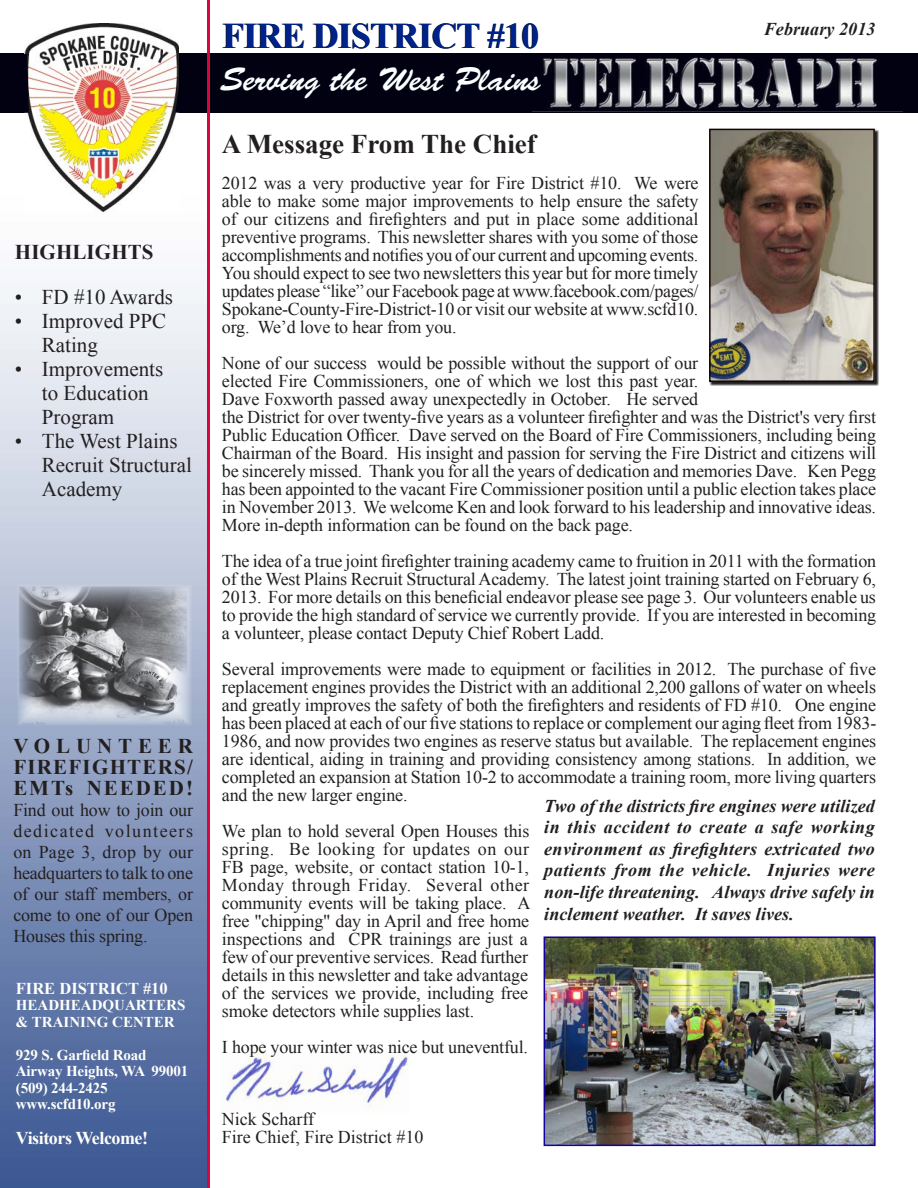
<style>
.page{position:relative;width:918px;height:1188px;background:#fff}
.page>*{position:absolute;margin:0;border:0;box-sizing:border-box;transform-origin:0 0}
.t1{font:700 36px "Times New Roman";letter-spacing:-.025em;color:#00238b}
.t2{font:33px "Brush Script Std";color:#faffff}
.t3{font:700 27px "Times New Roman";color:#231f20}
.t4{font:21px/24px "Times New Roman";color:#231f20}
.t5{font:700 21px/21px "Times New Roman";letter-spacing:.06em;color:#231f20;text-align:justify}
.t6{font:700 21px "Times New Roman";letter-spacing:.005em;color:#231f20}
.t7{font:18px/18px "Times New Roman";letter-spacing:-.01em;color:#231f20;text-align:justify}
.t8{font:italic 700 18px/21.6px "Times New Roman";letter-spacing:.005em;color:#231f20;text-align:justify}
.t9{font:700 18px "Times New Roman";letter-spacing:-.025em;color:#fffffb}
.t10{font:700 16.5px "Times New Roman";color:#fffffb}
.t11{font:700 15px/16.5px "Times New Roman";letter-spacing:-.01em;color:#fffffb}
</style>
<div class="page">
<div style="left:0;top:54px;width:918px;height:59px;background:#010111"></div>
<img style="left:225px;top:1052px;width:183px;height:58px">
<img style="left:0;top:195px;width:208px;height:993px">
<img style="left:17px;top:585px;width:174px;height:140px">
<svg style="left:709px;top:129px;width:170px;height:257px;background:#605d5e"></svg>
<img style="left:712px;top:132px;width:160px;height:247px">
<div style="left:709px;top:129px;width:166px;height:253px;border:2px solid #120404"></div>
<img style="left:25px;top:24px;width:153px;height:187px">
<hr style="left:208px;top:0;width:2px;height:1188px;background:#d8073d">
<img style="left:546px;top:939px;width:326px;height:204px">
<div style="left:543px;top:936px;width:332px;height:210px;border:2px solid #12009f"></div>
<img style="left:542px;top:57px;width:336px;height:54px">
<svg style="left:175px;top:72px;width:4px;height:41px"></svg>
<svg style="left:24px;top:54px;width:5px;height:59px"></svg>
<p class="t6" style="left:15px;top:237px;width:140px">HIGHLIGHTS</p>
<p class="t4" style="left:15px;top:285px;width:160px">• FD #10 Awards</p>
<p class="t4" style="left:42px;top:309px;width:126px;text-indent:-27px">• Improved PPC<br>Rating</p>
<p class="t4" style="left:42px;top:357px;width:123px;text-indent:-27px">• Improvements to Education<br>Program</p>
<p class="t4" style="left:42px;top:429px;width:151px;text-indent:-27px">• The West Plains<br>Recruit Structural<br>Academy</p>
<p class="t5" style="left:13px;top:735px;width:181px">VOLUNTEER FIREFIGHTERS/ EMTs NEEDED!</p>
<p class="t7" style="left:13px;top:799px;width:181px;line-height:21px">Find out how to join our dedicated volunteers on Page 3, drop by our headquarters to talk to one of our staff members, or come to one of our Open Houses this spring.</p>
<p class="t10" style="left:16px;top:977px;width:153px">FIRE DISTRICT #10</p>
<p class="t11" style="left:16px;top:996px;width:171px">HEADHEADQUARTERS &amp; TRAINING CENTER</p>
<p class="t11" style="left:16px;top:1046px;width:174px">929 S. Garfield Road<br>Airway Heights, WA 99001 (509) 244-2425 www.scfd10.org</p>
<p class="t9" style="left:16px;top:1125px;width:134px">Visitors Welcome!</p>
<h1 class="t1" style="left:223px;top:11px;width:318px">FIRE DISTRICT #10</h1>
<h2 class="t2" style="left:220px;top:61px;width:322px">Serving the West Plains</h2>
<p class="t8" style="left:764px;top:17px;width:113px">February 2013</p>
<h3 class="t3" style="left:222px;top:125px;width:315px">A Message From The Chief</h3>
<p class="t7" style="left:222px;top:174px;width:478px">2012 was a very productive year for Fire District #10. We were able to make some major improvements to help ensure the safety of our citizens and firefighters and put in place some additional preventive programs. This newsletter shares with you some of those accomplishments and notifies you of our current and upcoming events.<br>You should expect to see two newsletters this year but for more timely updates please “like” our Facebook page at www.facebook.com/pages/ Spokane-County-Fire-District-10 or visit our website at www.scfd10. org. We’d love to hear from you.</p>
<p class="t7" style="left:222px;top:354px;width:656px;text-align:left">None of our success would be possible without the support of our<br>elected Fire Commissioners, one of which we lost this past year.<br>Dave Foxworth passed away unexpectedly in October. He served<br>the District for over twenty-five years as a volunteer firefighter and was the District's very first Public Education Officer. Dave served on the Board of Fire Commissioners, including being Chairman of the Board. His insight and passion for serving the Fire District and citizens will be sincerely missed. Thank you for all the years of dedication and memories Dave. Ken Pegg has been appointed to the vacant Fire Commissioner position until a public election takes place in November 2013. We welcome Ken and look forward to his leadership and innovative ideas.<br>More in-depth information can be found on the back page.</p>
<p class="t7" style="left:222px;top:552px;width:656px">The idea of a true joint firefighter training academy came to fruition in 2011 with the formation of the West Plains Recruit Structural Academy. The latest joint training started on February 6, 2013. For more details on this beneficial endeavor please see page 3. Our volunteers enable us to provide the high standard of service we currently provide. If you are interested in becoming a volunteer, please contact Deputy Chief Robert Ladd.</p>
<p class="t7" style="left:222px;top:660px;width:656px">Several improvements were made to equipment or facilities in 2012. The purchase of five replacement engines provides the District with an additional 2,200 gallons of water on wheels and greatly improves the safety of both the firefighters and residents of FD #10. One engine has been placed at each of our five stations to replace or complement our aging fleet from 1983- 1986, and now provides two engines as reserve status but available. The replacement engines are identical, aiding in training and providing consistency among stations. In addition, we completed an expansion at Station 10-2 to accommodate a training room, more living quarters and the new larger engine.</p>
<p class="t7" style="left:222px;top:822px;width:310px;text-align:left">We plan to hold several Open Houses this spring. Be looking for updates on our FB page, website, or contact station 10-1, Monday through Friday. Several other community events will be taking place. A free "chipping" day in April and free home inspections and CPR trainings are just a few of our preventive services. Read further details in this newsletter and take advantage of the services we provide, including free smoke detectors while supplies last.</p>
<p class="t7" style="left:222px;top:1038px;width:307px">I hope your winter was nice but uneventful.</p>
<p class="t8" style="left:544px;top:794px;width:332px">Two of the districts fire engines were utilized in this accident to create a safe working environment as firefighters extricated two patients from the vehicle. Injuries were non-life threatening. Always drive safely in inclement weather. It saves lives.</p>
<p class="t7" style="left:222px;top:1110px;width:203px">Nick Scharff<br>Fire Chief, Fire District #10</p>
</div>
